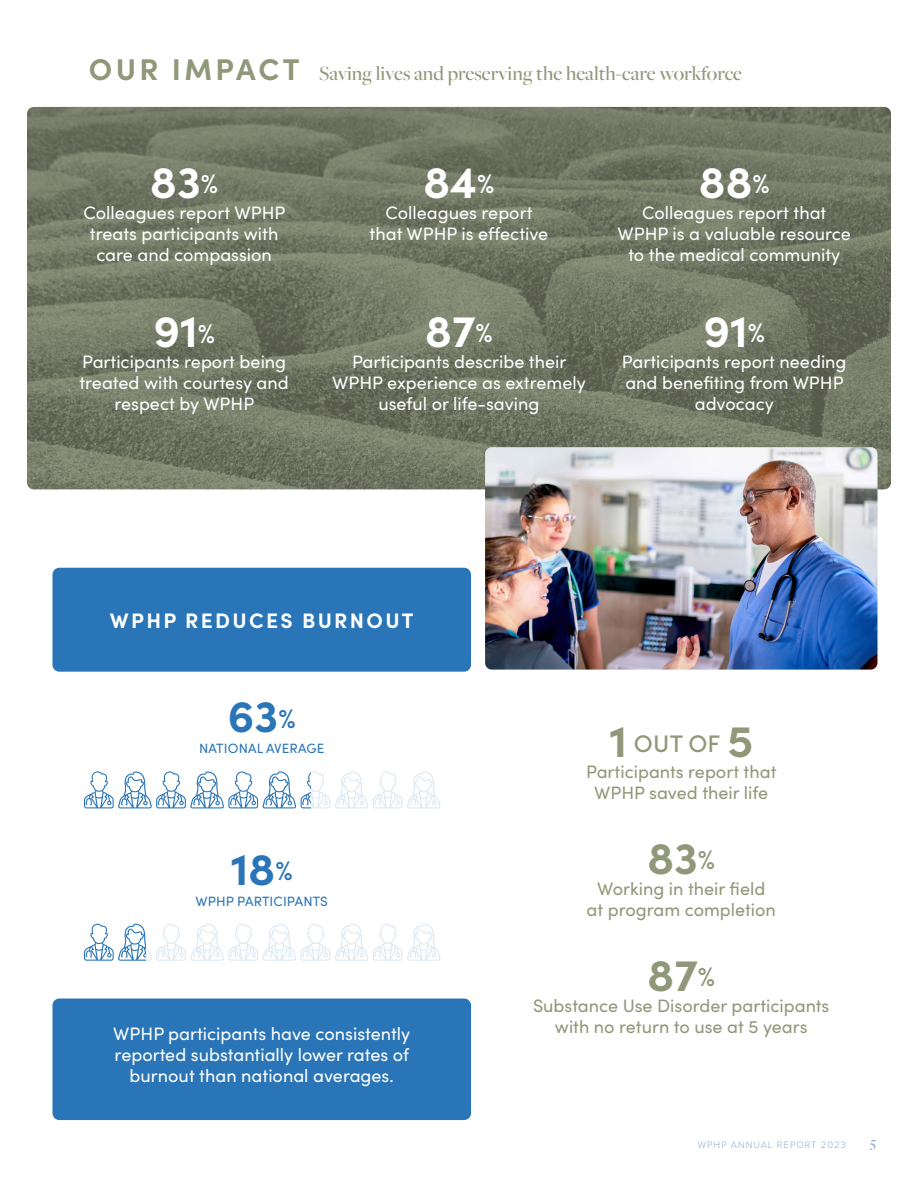
<style>
.page{position:relative;width:918px;height:1188px;background:#fff}
.page>*{position:absolute;margin:0;border:0;box-sizing:border-box;transform-origin:0 0}
.t1{font:700 45px "Sofia Pro";color:#fff}
.t2{font:700 45px "Sofia Pro";color:#91987a}
.t3{font:700 45px "Sofia Pro";color:#2975b7}
.t4{font:500 24px "Sofia Pro";color:#91987a}
.t5{font:500 21px "Freight Big Pro";color:#91987a}
.t6{font:700 21px "Sofia Pro";letter-spacing:.11em;color:#fff}
.t7{font:18px/21px "Sofia Pro";color:#fff;text-align:center}
.t8{font:18px/21px "Sofia Pro";color:#91987a;text-align:center}
.t9{font:600 15px "Freight Big Pro";color:#94abd5}
.t10{font:13.5px "Sofia Pro";letter-spacing:.01em;color:#2975b7}
.t11{font:300 9.6px "Proxima Nova";letter-spacing:.1em;color:#94abd5}
.s1{font-family:"Sofia Pro";font-weight:700;font-size:30px}
.s2{font-size:27px}
.s3{font-weight:700;font-size:45px}
</style>
<div class="page">
<svg style="left:27px;top:107px;width:864px;height:382px;background:#727764"></svg>
<img style="left:485px;top:447px;width:393px;height:223px">
<svg style="left:84px;top:924px;width:62px;height:37px"></svg>
<svg style="left:84px;top:771px;width:227px;height:37px"></svg>
<div style="left:52px;top:568px;width:419px;height:104px;background:#2975b7;border-radius:7px"></div>
<div style="left:52px;top:999px;width:419px;height:121px;background:#2975b7;border-radius:7px"></div>
<svg style="left:311px;top:771px;width:130px;height:38px"></svg>
<svg style="left:146px;top:923px;width:295px;height:38px"></svg>
<p class="t5" style="left:89px;top:60px;width:655px"><span class="s1">OUR IMPACT</span> Saving lives and preserving the health-care workforce</p>
<p class="t1" style="left:150px;top:147px;width:69px">83<span class="s2">%</span></p>
<p class="t7" style="left:83px;top:201px;width:204px">Colleagues report WPHP treats participants with care and compassion</p>
<p class="t1" style="left:153px;top:297px;width:63px">91<span class="s2">%</span></p>
<p class="t7" style="left:79px;top:350px;width:211px">Participants report being treated with courtesy and respect by WPHP</p>
<p class="t1" style="left:424px;top:147px;width:72px">84<span class="s2">%</span></p>
<p class="t7" style="left:370px;top:201px;width:180px">Colleagues report that WPHP is effective</p>
<p class="t1" style="left:425px;top:296px;width:69px">87<span class="s2">%</span></p>
<p class="t7" style="left:332px;top:350px;width:255px">Participants describe their<br>WPHP experience as extremely useful or life-saving</p>
<p class="t1" style="left:699px;top:147px;width:72px">88<span class="s2">%</span></p>
<p class="t7" style="left:618px;top:201px;width:235px">Colleagues report that<br>WPHP is a valuable resource to the medical community</p>
<p class="t1" style="left:704px;top:296px;width:63px">91<span class="s2">%</span></p>
<p class="t7" style="left:622px;top:350px;width:226px">Participants report needing and benefiting from WPHP advocacy</p>
<p class="t6" style="left:110px;top:604px;width:305px">WPHP REDUCES BURNOUT</p>
<p class="t3" style="left:228px;top:682px;width:69px">63<span class="s2">%</span></p>
<p class="t10" style="left:199px;top:739px;width:127px">NATIONAL AVERAGE</p>
<p class="t3" style="left:231px;top:834px;width:63px">18<span class="s2">%</span></p>
<p class="t10" style="left:196px;top:891px;width:134px">WPHP PARTICIPANTS</p>
<p class="t7" style="left:113px;top:1023px;width:298px">WPHP participants have consistently reported substantially lower rates of burnout than national averages.</p>
<p class="t4" style="left:609px;top:726px;width:145px"><span class="s3">1</span> OUT OF <span class="s3">5</span></p>
<p class="t8" style="left:586px;top:760px;width:192px">Participants report that<br>WPHP saved their life</p>
<p class="t2" style="left:647px;top:823px;width:69px">83<span class="s2">%</span></p>
<p class="t8" style="left:587px;top:877px;width:191px">Working in their field<br>at program completion</p>
<p class="t2" style="left:648px;top:940px;width:69px">87<span class="s2">%</span></p>
<p class="t8" style="left:533px;top:994px;width:298px">Substance Use Disorder participants with no return to use at 5 years</p>
<p class="t11" style="left:698px;top:1138px;width:150px">WPHP ANNUAL REPORT 2023</p>
<p class="t9" style="left:870px;top:1132px;width:7px">5</p>
</div>
